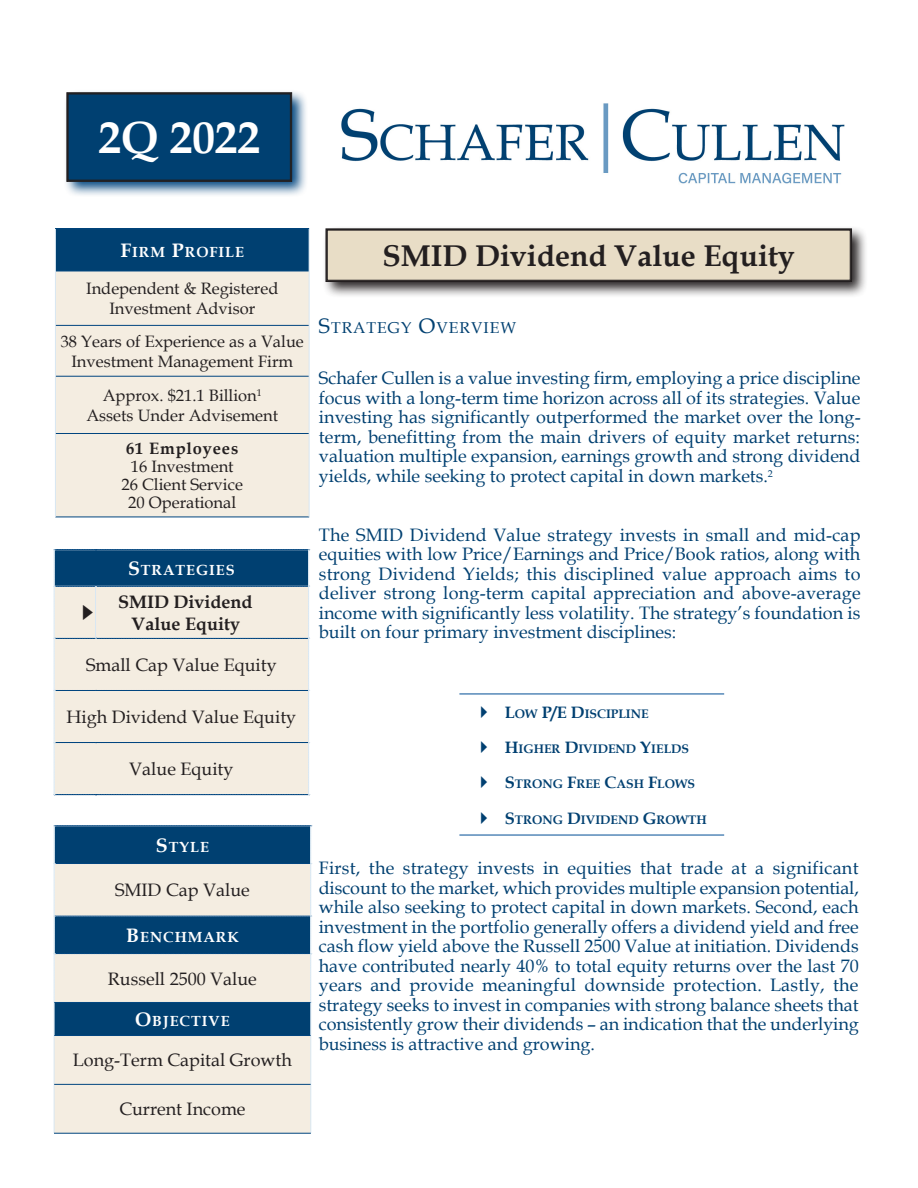
<style>
.page{position:relative;width:918px;height:1188px;background:#fff}
.page>*{position:absolute;margin:0;border:0;box-sizing:border-box;transform-origin:0 0}
.t1{font:700 45px "Book Antiqua";color:#fff}
.t2{font:700 30px "Book Antiqua";color:#231f20}
.t3{font:18px/19.5px "Book Antiqua";color:#004071;text-align:justify}
.t4{font:18px "Book Antiqua";color:#231f20}
.t5{font:700 18px "Book Antiqua";color:#231f20}
.t6{font:16.5px/19.8px "Book Antiqua";color:#231f20;text-align:center}
.t7{font:700 16.5px "Book Antiqua";letter-spacing:.05em;color:#231f20}
.t8{font:15.75px "Book Antiqua";letter-spacing:.065em;color:#004071}
.t9{font:700 14.7px "Book Antiqua";letter-spacing:.065em;color:#fff}
.t10{font:700 12.3px "Book Antiqua";color:#004071}
.s1{font-size:19.5px}
.s2{font-size:21px}
.s3{font-size:16.5px}
</style>
<div class="page">
<div style="left:322px;top:225px;width:546px;height:73px;background:#231f20;opacity:.98"></div>
<div style="left:326px;top:229px;width:526px;height:53px;background:#e8ddc6"></div>
<div style="left:326px;top:229px;width:525px;height:52px;border:1px solid #231f20"></div>
<div style="left:55px;top:1003px;width:256px;height:32px;background:#004071"></div>
<div style="left:55px;top:1036px;width:256px;height:97px;background:#f4ede1"></div>
<svg style="left:54px;top:826px;width:258px;height:177px;background:#8ba3b1"></svg>
<hr style="left:54px;top:1002px;width:257px;height:1px;background:#01457f">
<hr style="left:54px;top:1003px;width:1px;height:32px;background:#d8e7f2">
<hr style="left:311px;top:1003px;width:1px;height:32px;background:#d8e7f2">
<hr style="left:54px;top:1035px;width:257px;height:1px;background:#01457f">
<hr style="left:54px;top:1036px;width:1px;height:48px;background:#d8e7f2">
<hr style="left:54px;top:1084px;width:1px;height:49px;background:#d8e7f2">
<hr style="left:311px;top:1036px;width:1px;height:48px;background:#d8e7f2">
<hr style="left:311px;top:1084px;width:1px;height:49px;background:#d8e7f2">
<hr style="left:54px;top:1084px;width:257px;height:1px;background:#01457f">
<hr style="left:54px;top:1133px;width:257px;height:1px;background:#01457f">
<div style="left:63px;top:89px;width:245px;height:109px;background:#01457f;opacity:.98"></div>
<div style="left:67px;top:93px;width:225px;height:89px;background:#004071"></div>
<div style="left:67px;top:93px;width:224px;height:88px;border:1px solid #231f20"></div>
<div style="left:68px;top:94px;width:222px;height:86px;border:1px solid #231f20"></div>
<img style="left:341px;top:103px;width:504px;height:81px">
<div style="left:55px;top:229px;width:254px;height:42px;background:#004071"></div>
<div style="left:56px;top:272px;width:253px;height:245px;background:#f4ede1"></div>
<hr style="left:55px;top:229px;width:254px;height:1px;background:#01457f">
<hr style="left:56px;top:271px;width:253px;height:1px;background:#01457f">
<hr style="left:56px;top:325px;width:253px;height:1px;background:#01457f">
<hr style="left:56px;top:376px;width:253px;height:1px;background:#01457f">
<hr style="left:56px;top:433px;width:253px;height:1px;background:#01457f">
<hr style="left:55px;top:517px;width:254px;height:1px;background:#01457f">
<hr style="left:55px;top:229px;width:1px;height:42px;background:#d8e7f2">
<hr style="left:309px;top:229px;width:1px;height:42px;background:#d8e7f2">
<hr style="left:55px;top:271px;width:1px;height:54px;background:#d8e7f2">
<hr style="left:309px;top:271px;width:1px;height:54px;background:#d8e7f2">
<hr style="left:55px;top:325px;width:1px;height:51px;background:#d8e7f2">
<hr style="left:309px;top:325px;width:1px;height:51px;background:#d8e7f2">
<hr style="left:55px;top:376px;width:1px;height:57px;background:#d8e7f2">
<hr style="left:309px;top:376px;width:1px;height:57px;background:#d8e7f2">
<hr style="left:55px;top:433px;width:1px;height:84px;background:#d8e7f2">
<hr style="left:309px;top:433px;width:1px;height:84px;background:#d8e7f2">
<hr style="left:459px;top:694px;width:265px;height:1px;background:#014d95">
<hr style="left:459px;top:835px;width:265px;height:1px;background:#014d95">
<svg style="left:54px;top:549px;width:256px;height:246px;background:#cbd0cf"></svg>
<p class="t1" style="left:99px;top:107px;width:163px">2Q 2022</p>
<p class="t9" style="left:120px;top:242px;width:125px"><span class="s1">F</span>IRM <span class="s1">P</span>ROFILE</p>
<p class="t6" style="left:86px;top:278px;width:194px">Independent &amp; Registered</p>
<p class="t6" style="left:109px;top:298px;width:147px">Investment Advisor</p>
<p class="t6" style="left:61px;top:331px;width:245px">38 Years of Experience as a Value<br>Investment Management Firm</p>
<p class="t6" style="left:103px;top:385px;width:161px">Approx. $21.1 Billion<sup>1</sup></p>
<p class="t6" style="left:86px;top:405px;width:193px">Assets Under Advisement</p>
<p class="t7" style="left:126px;top:437px;width:114px">61 Employees</p>
<p class="t6" style="left:131px;top:456px;width:104px">16 Investment</p>
<p class="t6" style="left:122px;top:474px;width:123px">26 Client Service</p>
<p class="t6" style="left:128px;top:492px;width:110px">20 Operational</p>
<p class="t9" style="left:128px;top:560px;width:108px"><span class="s1">S</span>TRATEGIES</p>
<p class="t5" style="left:118px;top:590px;width:136px">SMID Dividend</p>
<p class="t5" style="left:132px;top:611px;width:110px">Value Equity</p>
<p class="t4" style="left:86px;top:652px;width:192px">Small Cap Value Equity</p>
<p class="t4" style="left:67px;top:704px;width:231px">High Dividend Value Equity</p>
<p class="t4" style="left:129px;top:757px;width:106px">Value Equity</p>
<p class="t9" style="left:156px;top:837px;width:55px"><span class="s1">S</span>TYLE</p>
<p class="t4" style="left:115px;top:878px;width:136px">SMID Cap Value</p>
<p class="t9" style="left:126px;top:927px;width:114px"><span class="s1">B</span>ENCHMARK</p>
<p class="t4" style="left:108px;top:966px;width:150px">Russell 2500 Value</p>
<p class="t9" style="left:135px;top:1011px;width:96px"><span class="s1">O</span>BJECTIVE</p>
<p class="t4" style="left:73px;top:1048px;width:220px">Long-Term Capital Growth</p>
<p class="t4" style="left:119px;top:1097px;width:128px">Current Income</p>
<p class="t2" style="left:383px;top:235px;width:414px">SMID Dividend Value Equity</p>
<p class="t8" style="left:319px;top:317px;width:199px"><span class="s2">S</span>TRATEGY <span class="s2">O</span>VERVIEW</p>
<p class="t3" style="left:319px;top:368px;width:543px">Schafer Cullen is a value investing firm, employing a price discipline</p>
<p class="t3" style="left:319px;top:387px;width:543px">focus with a long-term time horizon across all of its strategies. Value</p>
<p class="t3" style="left:319px;top:407px;width:543px">investing has significantly outperformed the market over the long&shy;term, benefitting from the main drivers of equity market returns: valuation multiple expansion, earnings growth and strong dividend yields, while seeking to protect capital in down markets.<sup>2</sup></p>
<p class="t3" style="left:319px;top:524px;width:543px">The SMID Dividend Value strategy invests in small and mid-cap equities with low Price/Earnings and Price/Book ratios, along with strong Dividend Yields; this disciplined value approach aims to deliver strong long-term capital appreciation and above-average income with significantly less volatility. The strategy’s foundation is built on four primary investment disciplines:</p>
<p class="t10" style="left:505px;top:705px;width:145px"><span class="s3">L</span>OW <span class="s3">P/E D</span>ISCIPLINE</p>
<p class="t10" style="left:505px;top:741px;width:186px"><span class="s3">H</span>IGHER <span class="s3">D</span>IVIDEND <span class="s3">Y</span>IELDS</p>
<p class="t10" style="left:505px;top:776px;width:192px"><span class="s3">S</span>TRONG <span class="s3">F</span>REE <span class="s3">C</span>ASH <span class="s3">F</span>LOWS</p>
<p class="t10" style="left:505px;top:811px;width:203px"><span class="s3">S</span>TRONG <span class="s3">D</span>IVIDEND <span class="s3">G</span>ROWTH</p>
<p class="t3" style="left:319px;top:858px;width:542px">First, the strategy invests in equities that trade at a significant discount to the market, which provides multiple expansion potential, while also seeking to protect capital in down markets. Second, each investment in the portfolio generally offers a dividend yield and free cash flow yield above the Russell 2500 Value at initiation. Dividends have contributed nearly 40% to total equity returns over the last 70 years and provide meaningful downside protection. Lastly, the strategy seeks to invest in companies with strong balance sheets that consistently grow their dividends – an indication that the underlying business is attractive and growing.</p>
</div>
